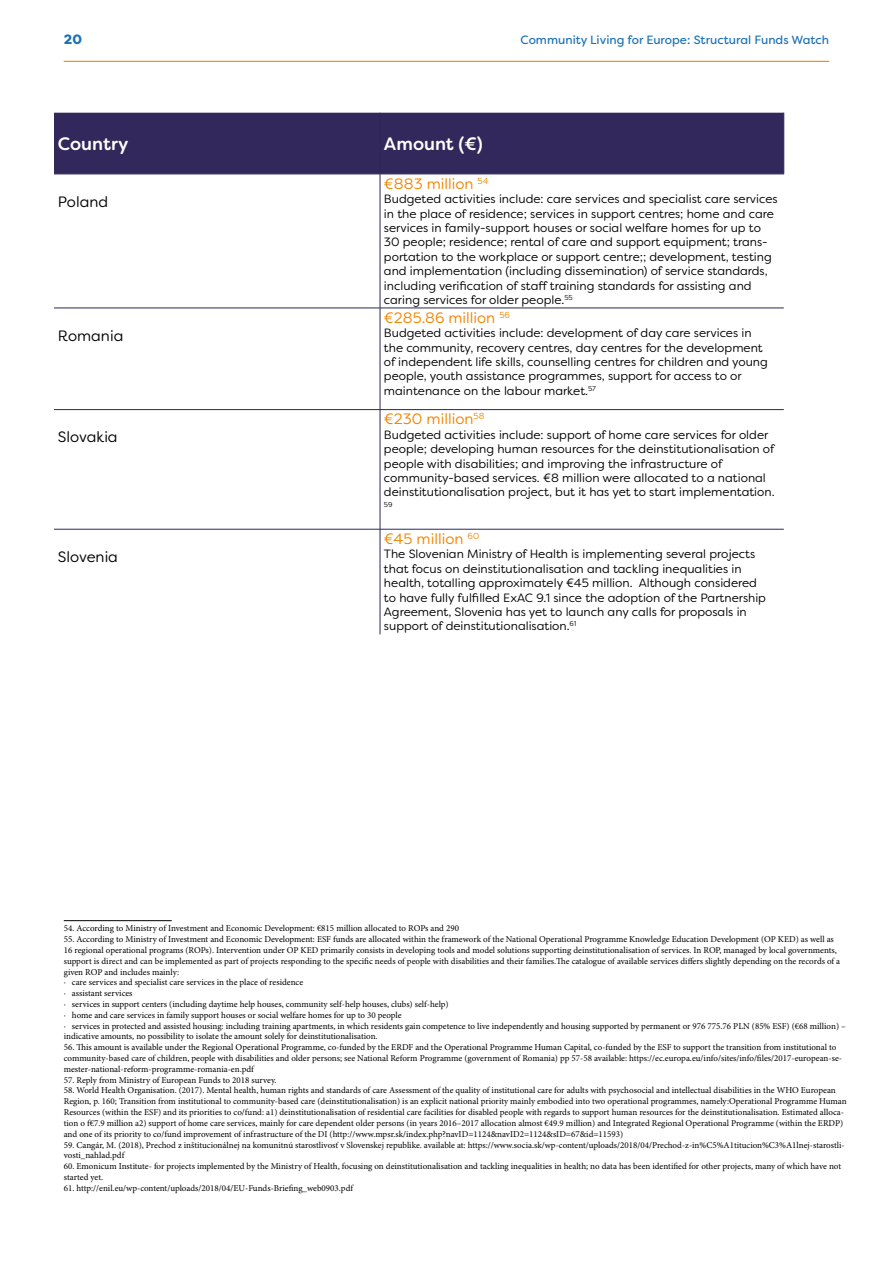
<style>
.page{position:relative;width:893px;height:1263px;background:#fff}
.page>*{position:absolute;margin:0;border:0;box-sizing:border-box;transform-origin:0 0}
.t1{font:500 18px "Filson Soft";color:#fff}
.t2{font:15px "Filson Soft";color:#f18500}
.t3{font:15px "Filson Soft";color:#000}
.t4{font:900 13.5px "Filson Soft";color:#1d71b8}
.t5{font:12px/14.4px "Filson Soft";color:#000}
.t6{font:12px "Filson Soft";color:#1d71b8}
.t7{font:9px/10.8px "Minion Pro";color:#000}
.t8{font:7.05px "Filson Soft";color:#000}
</style>
<div class="page">
<hr style="left:64px;top:61px;width:765px;height:1px;background:#f18500">
<hr style="left:64px;top:920px;width:108px;height:1px;background:#000">
<svg style="left:54px;top:175px;width:730px;height:459px"></svg>
<hr style="left:54px;top:174px;width:326px;height:1px;background:#2a275e">
<hr style="left:380px;top:174px;width:404px;height:1px;background:#2a275e">
<hr style="left:54px;top:308px;width:326px;height:1px;background:#2a275e">
<hr style="left:380px;top:308px;width:404px;height:1px;background:#2a275e">
<hr style="left:54px;top:409px;width:326px;height:1px;background:#2a275e">
<hr style="left:380px;top:409px;width:404px;height:1px;background:#2a275e">
<hr style="left:54px;top:529px;width:326px;height:1px;background:#2a275e">
<hr style="left:380px;top:529px;width:404px;height:1px;background:#2a275e">
<hr style="left:380px;top:174px;width:1px;height:134px;background:#2a275e">
<hr style="left:380px;top:308px;width:1px;height:101px;background:#2a275e">
<hr style="left:380px;top:410px;width:1px;height:119px;background:#2a275e">
<hr style="left:380px;top:529px;width:1px;height:105px;background:#2a275e">
<div style="left:54px;top:113px;width:730px;height:61px;background:#32285b"></div>
<svg style="left:94px;top:180px;width:9px;height:7px"></svg>
<svg style="left:137px;top:180px;width:9px;height:7px"></svg>
<svg style="left:94px;top:210px;width:9px;height:7px"></svg>
<svg style="left:137px;top:210px;width:8px;height:7px"></svg>
<h3 class="t4" style="left:64px;top:30px;width:20px">20</h3>
<h3 class="t6" style="left:521px;top:32px;width:310px">Community Living for Europe: Structural Funds Watch</h3>
<h1 class="t1" style="left:58px;top:132px;width:72px">Country</h1>
<h1 class="t1" style="left:384px;top:132px;width:100px">Amount (€)</h1>
<h2 class="t3" style="left:58px;top:192px;width:52px">Poland</h2>
<h2 class="t3" style="left:58px;top:326px;width:67px">Romania</h2>
<h2 class="t3" style="left:58px;top:428px;width:61px">Slovakia</h2>
<h2 class="t3" style="left:58px;top:547px;width:62px">Slovenia</h2>
<h2 class="t2" style="left:384px;top:174px;width:106px">€883 million <sup>54</sup></h2>
<p class="t5" style="left:384px;top:192px;width:395px">Budgeted activities include: care services and specialist care services in the place of residence; services in support centres; home and care services in family-support houses or social welfare homes for up to 30 people; residence; rental of care and support equipment; trans&shy;portation to the workplace or support centre;; development, testing and implementation (including dissemination) of service standards, including verification of staff training standards for assisting and caring services for older people.<sup>55</sup></p>
<h2 class="t2" style="left:384px;top:308px;width:128px">€285.86 million <sup>56</sup></h2>
<p class="t5" style="left:384px;top:326px;width:385px">Budgeted activities include: development of day care services in the community, recovery centres, day centres for the development of independent life skills, counselling centres for children and young people, youth assistance programmes, support for access to or maintenance on the labour market.<sup>57</sup></p>
<h2 class="t2" style="left:384px;top:410px;width:102px">€230 million<sup>58</sup></h2>
<p class="t5" style="left:384px;top:427px;width:392px">Budgeted activities include: support of home care services for older people; developing human resources for the deinstitutionalisation of people with disabilities; and improving the infrastructure of community-based services. €8 million were allocated to a national deinstitutionalisation project, but it has yet to start implementation.</p>
<p class="t8" style="left:384px;top:500px;width:10px">59</p>
<h2 class="t2" style="left:384px;top:529px;width:97px">€45 million <sup>60</sup></h2>
<p class="t5" style="left:384px;top:547px;width:384px">The Slovenian Ministry of Health is implementing several projects that focus on deinstitutionalisation and tackling inequalities in health, totalling approximately €45 million. Although considered to have fully fulfilled ExAC 9.1 since the adoption of the Partnership Agreement, Slovenia has yet to launch any calls for proposals in support of deinstitutionalisation.<sup>61</sup></p>
<p class="t7" style="left:64px;top:923px;width:397px">54. According to Ministry of Investment and Economic Development: €815 million allocated to ROPs and 290</p>
<p class="t7" style="left:64px;top:934px;width:784px">55. According to Ministry of Investment and Economic Development: ESF funds are allocated within the framework of the National Operational Programme Knowledge Education Development (OP KED) as well as<br>16 regional operational programs (ROPs). Intervention under OP KED primarily consists in developing tools and model solutions supporting deinstitutionalisation of services. In ROP, managed by local governments, support is direct and can be implemented as part of projects responding to the specific needs of people with disabilities and their families.The catalogue of available services differs slightly depending on the records of a given ROP and includes mainly:<br>· care services and specialist care services in the place of residence<br>· assistant services<br>· services in support centers (including daytime help houses, community self-help houses, clubs) self-help)<br>· home and care services in family support houses or social welfare homes for up to 30 people<br>· services in protected and assisted housing: including training apartments, in which residents gain competence to live independently and housing supported by permanent or 976 775.76 PLN (85% ESF) (€68 million) – indicative amounts, no possibility to isolate the amount solely for deinstitutionalisation.</p>
<p class="t7" style="left:64px;top:1042px;width:780px">56. This amount is available under the Regional Operational Programme, co-funded by the ERDF and the Operational Programme Human Capital, co-funded by the ESF to support the transition from institutional to community-based care of children, people with disabilities and older persons; see National Reform Programme (government of Romania) pp 57-58 available: https://ec.europa.eu/info/sites/info/files/2017-european-se&shy;mester-national-reform-programme-romania-en.pdf</p>
<p class="t7" style="left:64px;top:1074px;width:214px">57. Reply from Ministry of European Funds to 2018 survey.</p>
<p class="t7" style="left:64px;top:1085px;width:784px">58. World Health Organisation. (2017). Mental health, human rights and standards of care Assessment of the quality of institutional care for adults with psychosocial and intellectual disabilities in the WHO European Region, p. 160; Transition from institutional to community-based care (deinstitutionalisation) is an explicit national priority mainly embodied into two operational programmes, namely:Operational Programme Human Resources (within the ESF) and its priorities to co/fund: a1) deinstitutionalisation of residential care facilities for disabled people with regards to support human resources for the deinstitutionalisation. Estimated alloca&shy;tion o f€7.9 million a2) support of home care services, mainly for care dependent older persons (in years 2016–2017 allocation almost €49.9 million) and Integrated Regional Operational Programme (within the ERDP) and one of its priority to co/fund improvement of infrastructure of the DI (http://www.mpsr.sk/index.php?navID=1124&amp;navID2=1124&amp;sID=67&amp;id=11593)</p>
<p class="t7" style="left:64px;top:1139px;width:782px">59. Cangár, M. (2018), Prechod z inštitucionálnej na komunitnú starostlivosť v Slovenskej republike. available at: https://www.socia.sk/wp-content/uploads/2018/04/Prechod-z-in%C5%A1titucion%C3%A1lnej-starostli&shy;vosti_nahlad.pdf</p>
<p class="t7" style="left:64px;top:1161px;width:779px">60. Emonicum Institute- for projects implemented by the Ministry of Health, focusing on deinstitutionalisation and tackling inequalities in health; no data has been identified for other projects, many of which have not started yet.</p>
<p class="t7" style="left:64px;top:1182px;width:291px">61. http://enil.eu/wp-content/uploads/2018/04/EU-Funds-Briefing_web0903.pdf</p>
</div>
